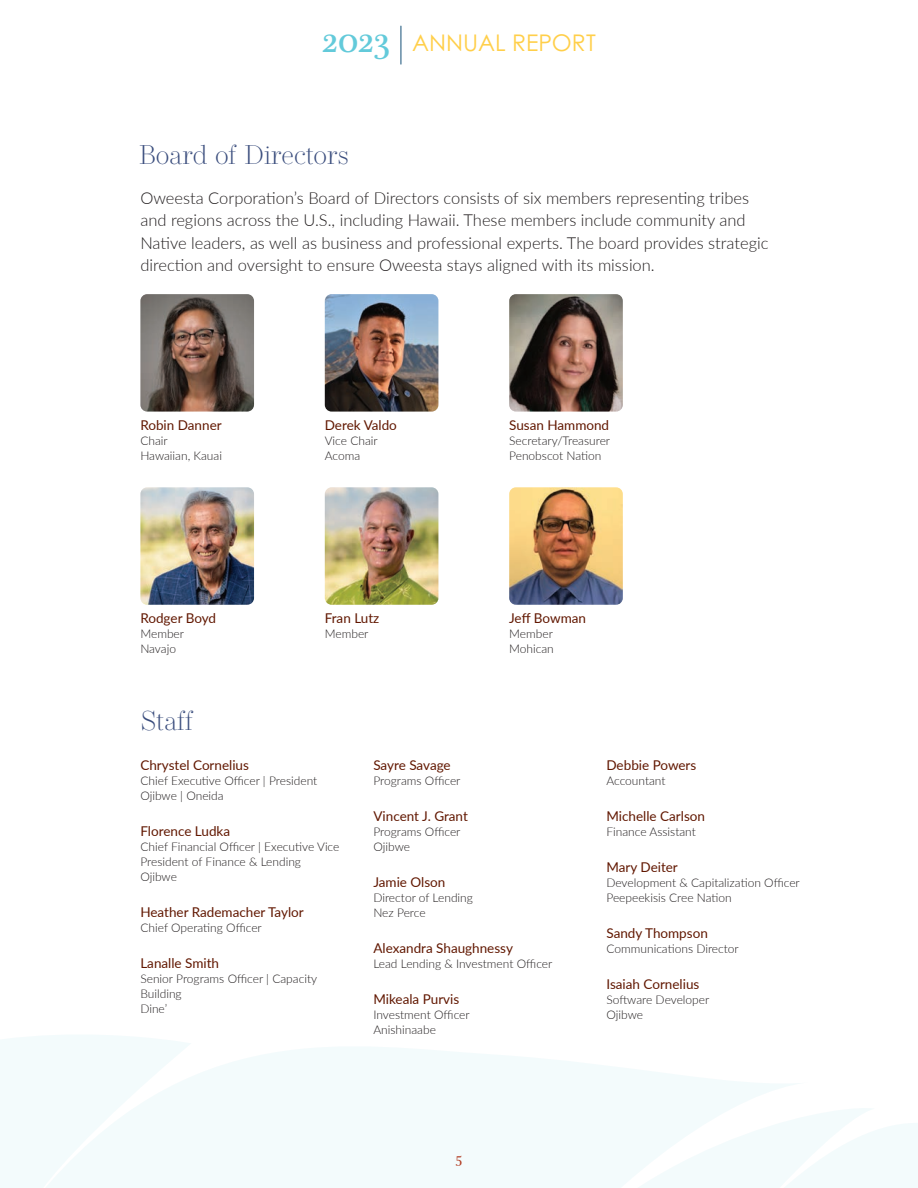
<style>
.page{position:relative;width:918px;height:1188px;background:#fff}
.page>*{position:absolute;margin:0;border:0;box-sizing:border-box;transform-origin:0 0}
.t1{font:200 27px "Operetta 12";color:#3a4d7d}
.t2{font:22.95px "Century Gothic Pro";color:#ffcf4a}
.Body_Copy{font:300 16.5px/22.5px "Lato";color:#231f20}
.t3{font:15px "Plantagenet Cherokee";color:#b23f25}
.Name{font:13.5px "Lato";color:#611700}
.Tribe_Title{font:300 12px/15px "Lato";color:#231f20}
.s1{font-family:"Plantagenet Cherokee";font-size:37.65px;color:#63cada}
</style>
<div class="page">
<svg style="left:0;top:1035px;width:918px;height:153px;fill:#f3fbfc"></svg>
<hr style="left:400px;top:26px;width:1px;height:38px;background:#1e587d">
<img style="left:325px;top:294px;width:113px;height:118px">
<img style="left:325px;top:487px;width:113px;height:118px">
<img style="left:140px;top:487px;width:114px;height:118px">
<img style="left:509px;top:294px;width:114px;height:118px">
<img style="left:509px;top:487px;width:114px;height:118px">
<img style="left:140px;top:294px;width:114px;height:118px">
<h2 class="t2" style="left:322px;top:29px;width:275px"><span class="s1">2023</span> ANNUAL REPORT</h2>
<p class="t1" style="left:139px;top:132px;width:212px">Board of Directors</p>
<p class="Body_Copy" style="left:140px;top:186px;width:630px">Oweesta Corporation’s Board of Directors consists of six members representing tribes and regions across the U.S., including Hawaii. These members include community and Native leaders, as well as business and professional experts. The board provides strategic direction and oversight to ensure Oweesta stays aligned with its mission.</p>
<p class="Name" style="left:140px;top:415px;width:83px">Robin Danner</p>
<p class="Tribe_Title" style="left:140px;top:433px;width:29px">Chair</p>
<p class="Tribe_Title" style="left:140px;top:448px;width:83px">Hawaiian, Kauai</p>
<p class="Name" style="left:140px;top:608px;width:77px">Rodger Boyd</p>
<p class="Tribe_Title" style="left:140px;top:626px;width:45px">Member</p>
<p class="Tribe_Title" style="left:140px;top:641px;width:37px">Navajo</p>
<p class="t1" style="left:140px;top:698px;width:54px">Staff</p>
<p class="Name" style="left:325px;top:415px;width:74px">Derek Valdo</p>
<p class="Tribe_Title" style="left:325px;top:433px;width:55px">Vice Chair</p>
<p class="Tribe_Title" style="left:325px;top:448px;width:37px">Acoma</p>
<p class="Name" style="left:325px;top:608px;width:56px">Fran Lutz</p>
<p class="Tribe_Title" style="left:325px;top:626px;width:45px">Member</p>
<p class="Name" style="left:509px;top:415px;width:102px">Susan Hammond</p>
<p class="Tribe_Title" style="left:509px;top:433px;width:102px">Secretary/Treasurer</p>
<p class="Tribe_Title" style="left:509px;top:448px;width:94px">Penobscot Nation</p>
<p class="Name" style="left:509px;top:608px;width:78px">Jeff Bowman</p>
<p class="Tribe_Title" style="left:509px;top:626px;width:45px">Member</p>
<p class="Tribe_Title" style="left:509px;top:641px;width:46px">Mohican</p>
<p class="Name" style="left:140px;top:755px;width:110px">Chrystel Cornelius</p>
<p class="Tribe_Title" style="left:140px;top:773px;width:178px">Chief Executive Officer | President</p>
<p class="Tribe_Title" style="left:140px;top:788px;width:85px">Ojibwe | Oneida</p>
<p class="Name" style="left:140px;top:821px;width:91px">Florence Ludka</p>
<p class="Tribe_Title" style="left:140px;top:839px;width:201px">Chief Financial Officer | Executive Vice<br>President of Finance &amp; Lending</p>
<p class="Tribe_Title" style="left:140px;top:869px;width:38px">Ojibwe</p>
<p class="Name" style="left:140px;top:902px;width:165px">Heather Rademacher Taylor</p>
<p class="Tribe_Title" style="left:140px;top:920px;width:123px">Chief Operating Officer</p>
<p class="Name" style="left:140px;top:953px;width:80px">Lanalle Smith</p>
<p class="Tribe_Title" style="left:140px;top:971px;width:178px">Senior Programs Officer | Capacity<br>Building</p>
<p class="Tribe_Title" style="left:140px;top:1001px;width:28px">Dine’</p>
<p class="Name" style="left:373px;top:755px;width:79px">Sayre Savage</p>
<p class="Tribe_Title" style="left:373px;top:773px;width:89px">Programs Officer</p>
<p class="Name" style="left:373px;top:806px;width:96px">Vincent J. Grant</p>
<p class="Tribe_Title" style="left:373px;top:824px;width:89px">Programs Officer</p>
<p class="Tribe_Title" style="left:373px;top:839px;width:38px">Ojibwe</p>
<p class="Name" style="left:373px;top:872px;width:73px">Jamie Olson</p>
<p class="Tribe_Title" style="left:373px;top:890px;width:101px">Director of Lending</p>
<p class="Tribe_Title" style="left:373px;top:905px;width:54px">Nez Perce</p>
<p class="Name" style="left:373px;top:938px;width:141px">Alexandra Shaughnessy</p>
<p class="Tribe_Title" style="left:373px;top:956px;width:180px">Lead Lending &amp; Investment Officer</p>
<p class="Name" style="left:373px;top:989px;width:87px">Mikeala Purvis</p>
<p class="Tribe_Title" style="left:373px;top:1007px;width:98px">Investment Officer</p>
<p class="Tribe_Title" style="left:373px;top:1022px;width:64px">Anishinaabe</p>
<p class="t3" style="left:456px;top:1149px;width:8px">5</p>
<p class="Name" style="left:606px;top:755px;width:91px">Debbie Powers</p>
<p class="Tribe_Title" style="left:606px;top:773px;width:61px">Accountant</p>
<p class="Name" style="left:606px;top:806px;width:100px">Michelle Carlson</p>
<p class="Tribe_Title" style="left:606px;top:824px;width:91px">Finance Assistant</p>
<p class="Name" style="left:606px;top:857px;width:73px">Mary Deiter</p>
<p class="Tribe_Title" style="left:606px;top:875px;width:195px">Development &amp; Capitalization Officer</p>
<p class="Tribe_Title" style="left:606px;top:890px;width:127px">Peepeekisis Cree Nation</p>
<p class="Name" style="left:606px;top:923px;width:103px">Sandy Thompson</p>
<p class="Tribe_Title" style="left:606px;top:941px;width:134px">Communications Director</p>
<p class="Name" style="left:606px;top:974px;width:94px">Isaiah Cornelius</p>
<p class="Tribe_Title" style="left:606px;top:992px;width:104px">Software Developer</p>
<p class="Tribe_Title" style="left:606px;top:1007px;width:38px">Ojibwe</p>
</div>
